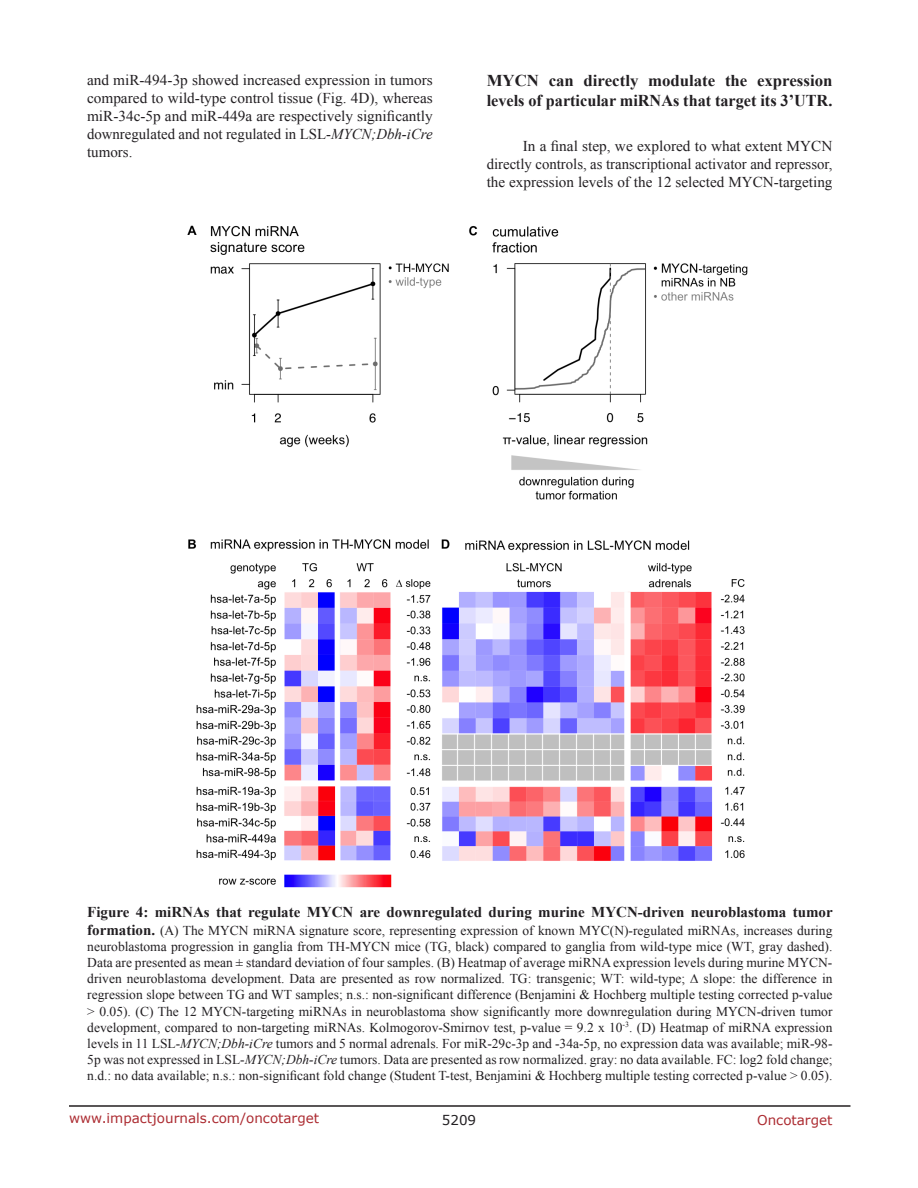
<style>
.page{position:relative;width:918px;height:1188px;background:#fff}
.page>*{position:absolute;margin:0;border:0;box-sizing:border-box;transform-origin:0 0}
.SubHeading{font:700 16.5px/19.8px "Times New Roman";color:#221f22}
.BodyText{font:15px/18px "Times New Roman";color:#221f22;text-align:justify}
.FigureText{font:700 15px "Times New Roman";color:#221f22}
.FigureText-2{font:13.5px/16.2px "Times New Roman";color:#221f22;text-align:justify}
.t1{font:13.5px "Verdana";color:#ac2b31}
.t2{font:13.5px "Verdana";color:#221f22}
.s1{font-style:italic}
.s2{font-weight:700;font-size:15px}
</style>
<div class="page">
<hr style="left:69px;top:1105px;width:781px;height:2px;background:#231f20">
<img style="left:187px;top:225px;width:561px;height:663px">
<p class="BodyText" style="left:87px;top:71px;width:347px">and miR‑494-3p showed increased expression in tumors compared to wild-type control tissue (Fig. 4D), whereas miR‑34c‑5p and miR-449a are respectively significantly downregulated and not regulated in LSL-<span class="s1">MYCN;Dbh-iCre </span>tumors.</p>
<p class="SubHeading" style="left:487px;top:70px;width:347px">MYCN can directly modulate the expression levels of particular miRNAs that target its 3’UTR.</p>
<p class="BodyText" style="left:487px;top:137px;width:347px;text-indent:36px">In a final step, we explored to what extent MYCN directly controls, as transcriptional activator and repressor, the expression levels of the 12 selected MYCN-targeting</p>
<p class="FigureText" style="left:87px;top:901px;width:747px">Figure 4: miRNAs that regulate MYCN are downregulated during murine MYCN‑driven neuroblastoma tumor</p>
<p class="FigureText-2" style="left:87px;top:922px;width:747px"><span class="s2">formation.</span> (A) The MYCN miRNA signature score, representing expression of known MYC(N)-regulated miRNAs, increases during neuroblastoma progression in ganglia from TH-MYCN mice (TG, black) compared to ganglia from wild-type mice (WT, gray dashed).<br>Data are presented as mean ± standard deviation of four samples. (B) Heatmap of average miRNA expression levels during murine MYCN&shy;driven neuroblastoma development. Data are presented as row normalized. TG: transgenic; WT: wild-type; ∆ slope: the difference in regression slope between TG and WT samples; n.s.: non-significant difference (Benjamini &amp; Hochberg multiple testing corrected p-value &gt; 0.05). (C) The 12 MYCN-targeting miRNAs in neuroblastoma show significantly more downregulation during MYCN-driven tumor development, compared to non-targeting miRNAs. Kolmogorov-Smirnov test, p‑value = 9.2 x 10<sup>-3</sup>. (D) Heatmap of miRNA expression levels in 11 LSL‑<span class="s1">MYCN;Dbh-iCre</span> tumors and 5 normal adrenals. For miR-29c-3p and -34a-5p, no expression data was available; miR-98- 5p was not expressed in LSL-<span class="s1">MYCN;Dbh-iCre</span> tumors. Data are presented as row normalized. gray: no data available. FC: log2 fold change; n.d.: no data available; n.s.: non-significant fold change (Student T-test, Benjamini &amp; Hochberg multiple testing corrected p-value &gt; 0.05).</p>
<p class="t1" style="left:69px;top:1109px;width:252px">www.impactjournals.com/oncotarget</p>
<p class="t2" style="left:442px;top:1111px;width:36px">5209</p>
<p class="t1" style="left:757px;top:1111px;width:77px">Oncotarget</p>
</div>
